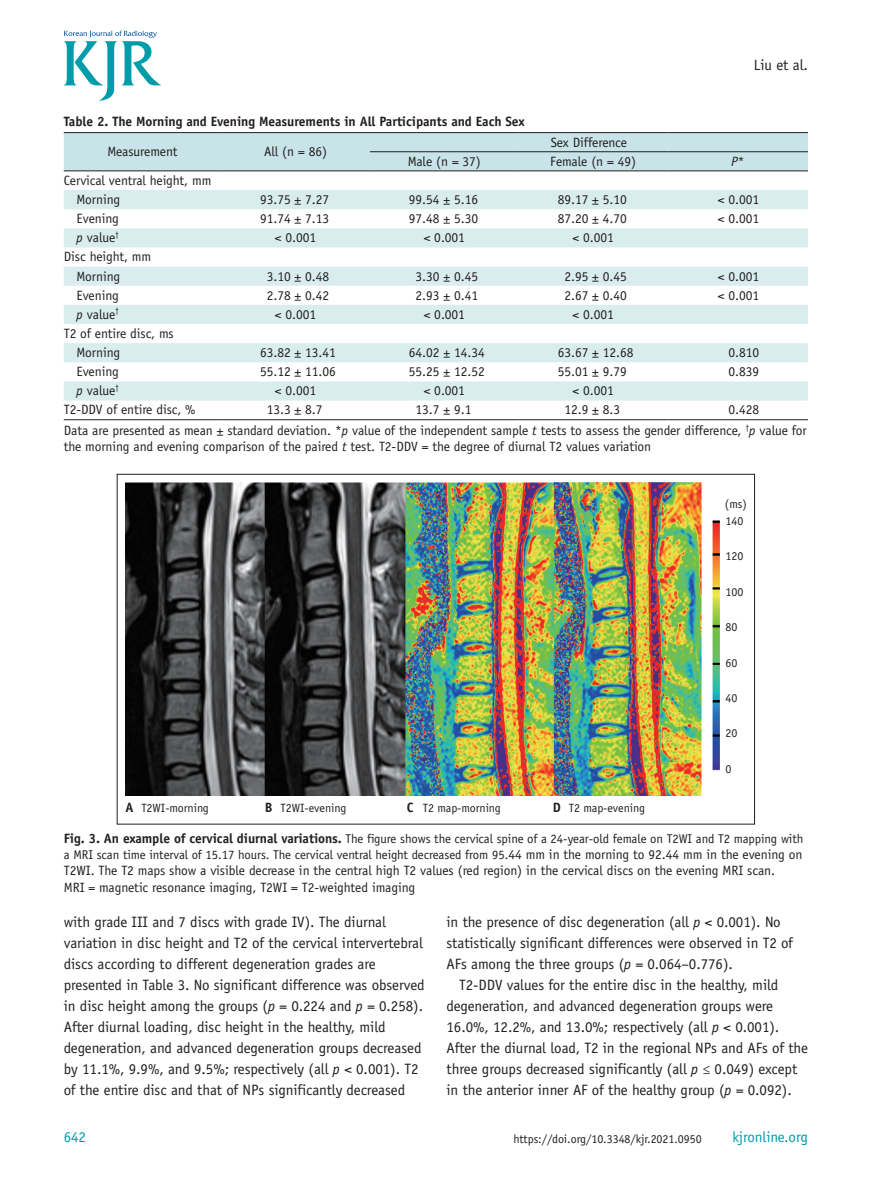
<style>
.page{position:relative;width:893px;height:1191px;background:#fff}
.page>*{position:absolute;margin:0;border:0;box-sizing:border-box;transform-origin:0 0}
.t1{font:15px/21px "Officina Sans Std";letter-spacing:-.005em;color:#231f20}
.t2{font:15px "Officina Sans Std";letter-spacing:-.005em;color:#009caa}
.t3{font:13.5px/19.2px "Officina Sans Std";letter-spacing:-.005em;color:#231f20}
.t4{font:700 13.5px "Officina Sans Std";letter-spacing:-.005em;color:#231f20}
.t5{font:italic 13.5px "Officina Sans Std";color:#231f20}
.t6{font:12.75px/16.2px "Officina Sans Std";letter-spacing:-.005em;color:#231f20}
.t7{font:12px "Officina Sans Std";letter-spacing:-.005em;color:#231f20}
.s1{font-style:normal}
.s2{font-style:italic}
.s3{font-weight:700;font-size:13.5px}
.s4{font-size:13.5px}
</style>
<div class="page">
<svg style="left:64px;top:31px;width:97px;height:70px"></svg>
<div style="left:64px;top:133px;width:744px;height:37px;background:#c9e4e9"></div>
<svg style="left:64px;top:190px;width:744px;height:210px;fill:#d9edef"></svg>
<hr style="left:64px;top:132px;width:157px;height:1px;background:#231f20">
<hr style="left:221px;top:132px;width:149px;height:1px;background:#231f20">
<hr style="left:370px;top:132px;width:149px;height:1px;background:#231f20">
<hr style="left:519px;top:132px;width:149px;height:1px;background:#231f20">
<hr style="left:668px;top:132px;width:140px;height:1px;background:#231f20">
<hr style="left:64px;top:419px;width:157px;height:1px;background:#231f20">
<hr style="left:221px;top:419px;width:149px;height:1px;background:#231f20">
<hr style="left:370px;top:419px;width:149px;height:1px;background:#231f20">
<hr style="left:519px;top:419px;width:149px;height:1px;background:#231f20">
<hr style="left:668px;top:419px;width:140px;height:1px;background:#231f20">
<hr style="left:64px;top:170px;width:157px;height:1px;background:#231f20">
<hr style="left:221px;top:170px;width:149px;height:1px;background:#231f20">
<hr style="left:370px;top:151px;width:149px;height:1px;background:#231f20">
<hr style="left:519px;top:151px;width:149px;height:1px;background:#231f20">
<hr style="left:668px;top:151px;width:140px;height:1px;background:#231f20">
<hr style="left:370px;top:170px;width:149px;height:1px;background:#231f20">
<hr style="left:519px;top:170px;width:149px;height:1px;background:#231f20">
<hr style="left:668px;top:170px;width:140px;height:1px;background:#231f20">
<img style="left:125px;top:482px;width:595px;height:313px">
<p class="t1" style="left:754px;top:54px;width:56px">Liu et al.</p>
<p class="t4" style="left:64px;top:113px;width:462px">Table 2. The Morning and Evening Measurements in All Participants and Each Sex</p>
<p class="t3" style="left:107px;top:142px;width:72px">Measurement</p>
<p class="t3" style="left:264px;top:142px;width:64px">All (n = 86)</p>
<p class="t3" style="left:551px;top:132px;width:78px">Sex Difference</p>
<p class="t3" style="left:408px;top:152px;width:75px">Male (n = 37)</p>
<p class="t3" style="left:550px;top:152px;width:87px">Female (n = 49)</p>
<p class="t5" style="left:731px;top:153px;width:15px">P<span class="s1">*</span></p>
<p class="t3" style="left:77px;top:171px;width:137px;text-indent:-13px">Cervical ventral height, mm<br>Morning</p>
<p class="t3" style="left:260px;top:190px;width:71px">93.75 ± 7.27</p>
<p class="t3" style="left:409px;top:190px;width:71px">99.54 ± 5.16</p>
<p class="t3" style="left:558px;top:190px;width:71px">89.17 ± 5.10</p>
<p class="t3" style="left:718px;top:190px;width:43px">&lt; 0.001</p>
<p class="t3" style="left:77px;top:209px;width:44px">Evening</p>
<p class="t3" style="left:260px;top:209px;width:71px">91.74 ± 7.13</p>
<p class="t3" style="left:409px;top:209px;width:71px">97.48 ± 5.30</p>
<p class="t3" style="left:558px;top:209px;width:71px">87.20 ± 4.70</p>
<p class="t3" style="left:718px;top:209px;width:43px">&lt; 0.001</p>
<p class="t3" style="left:77px;top:228px;width:44px"><span class="s2">p</span> value<sup>†</sup></p>
<p class="t3" style="left:275px;top:228px;width:43px">&lt; 0.001</p>
<p class="t3" style="left:424px;top:228px;width:43px">&lt; 0.001</p>
<p class="t3" style="left:572px;top:228px;width:43px">&lt; 0.001</p>
<p class="t3" style="left:77px;top:247px;width:76px;text-indent:-13px">Disc height, mm<br>Morning</p>
<p class="t3" style="left:267px;top:266px;width:64px">3.10 ± 0.48</p>
<p class="t3" style="left:416px;top:266px;width:64px">3.30 ± 0.45</p>
<p class="t3" style="left:564px;top:266px;width:64px">2.95 ± 0.45</p>
<p class="t3" style="left:718px;top:266px;width:43px">&lt; 0.001</p>
<p class="t3" style="left:77px;top:285px;width:44px">Evening</p>
<p class="t3" style="left:267px;top:285px;width:64px">2.78 ± 0.42</p>
<p class="t3" style="left:416px;top:285px;width:64px">2.93 ± 0.41</p>
<p class="t3" style="left:564px;top:285px;width:64px">2.67 ± 0.40</p>
<p class="t3" style="left:718px;top:285px;width:43px">&lt; 0.001</p>
<p class="t3" style="left:77px;top:305px;width:44px"><span class="s2">p</span> value<sup>†</sup></p>
<p class="t3" style="left:275px;top:305px;width:43px">&lt; 0.001</p>
<p class="t3" style="left:424px;top:305px;width:43px">&lt; 0.001</p>
<p class="t3" style="left:572px;top:305px;width:43px">&lt; 0.001</p>
<p class="t3" style="left:77px;top:324px;width:99px;text-indent:-13px">T2 of entire disc, ms<br>Morning</p>
<p class="t3" style="left:260px;top:343px;width:77px">63.82 ± 13.41</p>
<p class="t3" style="left:409px;top:343px;width:77px">64.02 ± 14.34</p>
<p class="t3" style="left:558px;top:343px;width:77px">63.67 ± 12.68</p>
<p class="t3" style="left:728px;top:343px;width:32px">0.810</p>
<p class="t3" style="left:77px;top:362px;width:44px">Evening</p>
<p class="t3" style="left:260px;top:362px;width:77px">55.12 ± 11.06</p>
<p class="t3" style="left:409px;top:362px;width:77px">55.25 ± 12.52</p>
<p class="t3" style="left:558px;top:362px;width:71px">55.01 ± 9.79</p>
<p class="t3" style="left:728px;top:362px;width:32px">0.839</p>
<p class="t3" style="left:77px;top:381px;width:44px"><span class="s2">p</span> value<sup>†</sup></p>
<p class="t3" style="left:275px;top:381px;width:43px">&lt; 0.001</p>
<p class="t3" style="left:424px;top:381px;width:43px">&lt; 0.001</p>
<p class="t3" style="left:572px;top:381px;width:43px">&lt; 0.001</p>
<p class="t3" style="left:64px;top:400px;width:133px">T2-DDV of entire disc, %</p>
<p class="t3" style="left:267px;top:400px;width:57px">13.3 ± 8.7</p>
<p class="t3" style="left:416px;top:400px;width:57px">13.7 ± 9.1</p>
<p class="t3" style="left:564px;top:400px;width:57px">12.9 ± 8.3</p>
<p class="t3" style="left:64px;top:399px;width:744px;line-height:20.7px;text-indent:665px">0.428<br>Data are presented as mean ± standard deviation. *<span class="s2">p</span> value of the independent sample <span class="s2">t</span> tests to assess the gender difference, <sup>†</sup><span class="s2">p</span> value for</p>
<p class="t3" style="left:64px;top:437px;width:589px">the morning and evening comparison of the paired <span class="s2">t</span> test. T2-DDV = the degree of diurnal T2 values variation</p>
<p class="t7" style="left:725px;top:497px;width:23px">(ms)</p>
<p class="t7" style="left:725px;top:514px;width:19px">140</p>
<p class="t7" style="left:725px;top:549px;width:19px">120</p>
<p class="t7" style="left:725px;top:584px;width:19px">100</p>
<p class="t7" style="left:725px;top:620px;width:13px">80</p>
<p class="t7" style="left:725px;top:655px;width:13px">60</p>
<p class="t7" style="left:725px;top:691px;width:13px">40</p>
<p class="t7" style="left:725px;top:726px;width:13px">20</p>
<p class="t7" style="left:725px;top:762px;width:7px">0</p>
<p class="t7" style="left:125px;top:800px;width:85px"><span class="s3">A</span> T2WI-morning</p>
<p class="t7" style="left:265px;top:800px;width:83px"><span class="s3">B</span> T2WI-evening</p>
<p class="t7" style="left:407px;top:800px;width:96px"><span class="s3">C</span> T2 map-morning</p>
<p class="t7" style="left:553px;top:800px;width:94px"><span class="s3">D</span> T2 map-evening</p>
<p class="t6" style="left:64px;top:830px;width:741px"><span class="s3">Fig. 3. An example of cervical diurnal variations.</span> The figure shows the cervical spine of a 24-year-old female on T2WI and T2 mapping with a MRI scan time interval of 15.17 hours. The cervical ventral height decreased from 95.<span class="s4">44 mm in the morning to 92.44 mm in the evening on</span></p>
<p class="t3" style="left:64px;top:863px;width:713px;line-height:16.2px">T2WI. The T2 maps show a visible decrease in the central high T2 values (red region) in the cervical discs on the evening MRI scan.<br>MRI = magnetic resonance imaging, T2WI = T2-weighted imaging</p>
<p class="t1" style="left:64px;top:911px;width:362px">with grade III and 7 discs with grade IV). The diurnal variation in disc height and T2 of the cervical intervertebral discs according to different degeneration grades are presented in Table 3. No significant difference was observed in disc height among the groups (<span class="s2">p</span> = 0.224 and <span class="s2">p</span> = 0.258).<br>After diurnal loading, disc height in the healthy, mild degeneration, and advanced degeneration groups decreased by 11.1%, 9.9%, and 9.5%; respectively (all <span class="s2">p</span> &lt; 0.001). T2 of the entire disc and that of NPs significantly decreased</p>
<p class="t1" style="left:446px;top:911px;width:348px">in the presence of disc degeneration (all <span class="s2">p</span> &lt; 0.001). No statistically significant differences were observed in T2 of<br>AFs among the three groups (<span class="s2">p</span> = 0.064–0.776).</p>
<p class="t1" style="left:446px;top:974px;width:363px;text-indent:13px">T2-DDV values for the entire disc in the healthy, mild degeneration, and advanced degeneration groups were 16.0%, 12.2%, and 13.0%; respectively (all <span class="s2">p</span> &lt; 0.001).<br>After the diurnal load, T2 in the regional NPs and AFs of the three groups decreased significantly (all <span class="s2">p</span> ≤ 0.049) except in the anterior inner AF of the healthy group (<span class="s2">p</span> = 0.092).</p>
<p class="t2" style="left:64px;top:1128px;width:24px">642</p>
<p class="t7" style="left:513px;top:1132px;width:190px">https://doi.org/10.3348/kjr.2021.0950</p>
<p class="t2" style="left:732px;top:1128px;width:77px">kjronline.org</p>
</div>
